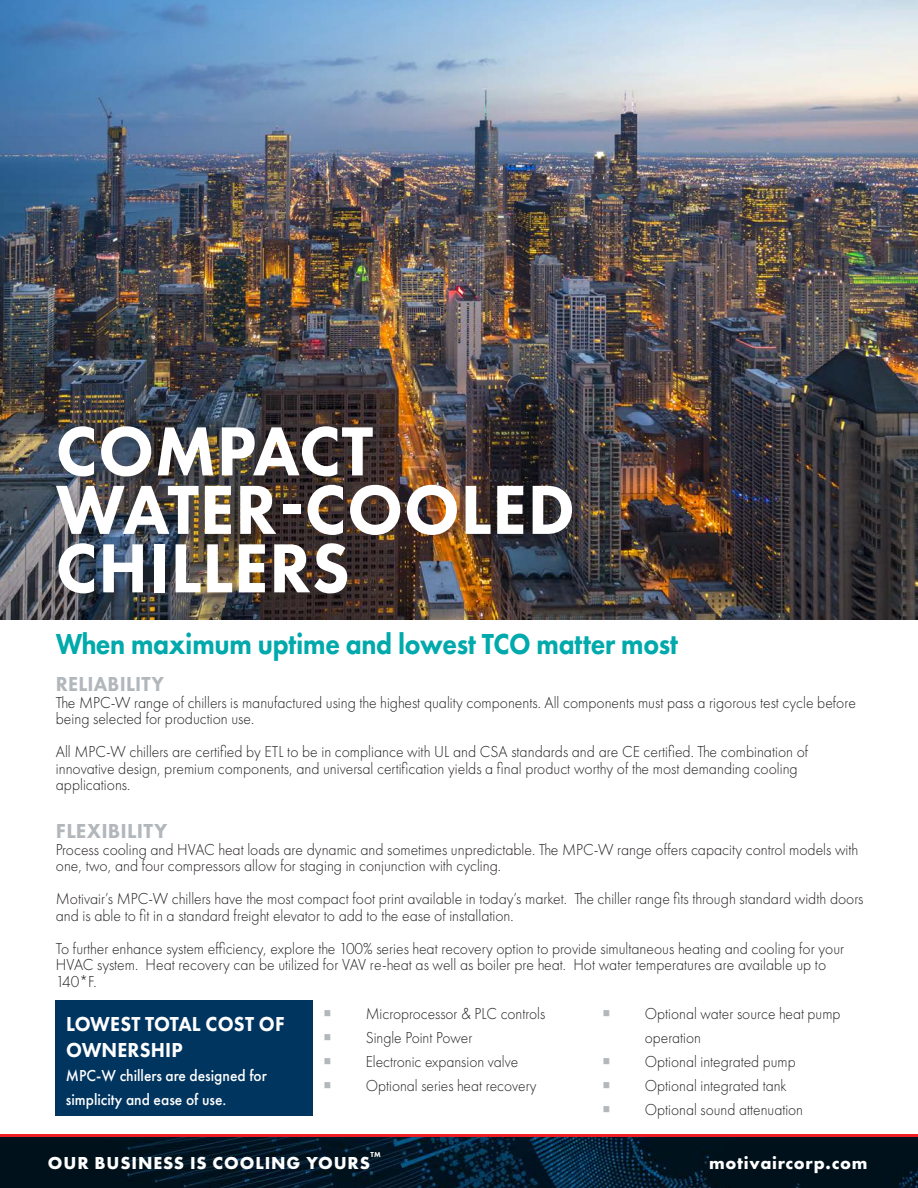
<style>
.page{position:relative;width:918px;height:1188px;background:#fff}
.page>*{position:absolute;margin:0;border:0;box-sizing:border-box;transform-origin:0 0}
.t1{font:800 72px/58.5px "Futura PT";letter-spacing:.01em;color:#fff;scale:.96 1}
.t2{font:800 30px "Futura PT";letter-spacing:-.01em;color:#00a9ab;scale:.89 1}
.t3{font:800 21px/25.2px "Futura PT";letter-spacing:.01em;color:#fff;scale:.94 1}
.t4{font:800 21px "Futura PT";letter-spacing:.01em;color:#b2b7bb;scale:.95 1}
.t5{font:800 21px "Futura PT";letter-spacing:.01em;color:#b2b7bb}
.t6{font:700 18px "Futura PT";letter-spacing:.05em;color:#fff}
.t7{font:300 16.5px/16.5px "Futura PT";color:#231f20;scale:.95 1}
.t8{font:300 16.5px/24px "Futura PT";color:#231f20;scale:.94 1}
.t9{font:500 16.5px/24px "Futura PT";color:#fff;scale:.94 1}
.t10{font:800 7.5px "Futura PT";color:#fff}
.s1{color:#b2b7bb}
</style>
<div class="page">
<div style="left:0;top:1134px;width:918px;height:6px;background:#ee1d23"></div>
<img style="left:0;top:1137px;width:918px;height:51px">
<img style="left:0;top:0;width:918px;height:619px">
<div style="left:55px;top:1001px;width:258px;height:115px;background:#003560"></div>
<div style="left:56px;top:426px;width:525px;height:176px;background:#231f20;opacity:.2"></div>
<p class="t1" style="left:56px;top:421px;width:332px">COMPACT</p>
<p class="t1" style="left:56px;top:479px;width:542px">WATER-COOLED<br>CHILLERS</p>
<p class="t2" style="left:56px;top:625px;width:701px">When maximum uptime and lowest TCO matter most</p>
<p class="t4" style="left:56px;top:671px;width:115px">RELIABILITY</p>
<p class="t7" style="left:56px;top:694px;width:844px">The MPC-W range of chillers is manufactured using the highest quality components. All components must pass a rigorous test cycle before being selected for production use.</p>
<p class="t7" style="left:56px;top:743px;width:793px">All MPC-W chillers are certified by ETL to be in compliance with UL and CSA standards and are CE certified. The combination of innovative design, premium components, and universal certification yields a final product worthy of the most demanding cooling applications.</p>
<p class="t5" style="left:56px;top:818px;width:113px">FLEXIBILITY</p>
<p class="t7" style="left:56px;top:841px;width:846px">Process cooling and HVAC heat loads are dynamic and sometimes unpredictable. The MPC-W range offers capacity control models with one, two, and four compressors allow for staging in conjunction with cycling.</p>
<p class="t7" style="left:56px;top:890px;width:851px">Motivair’s MPC-W chillers have the most compact foot print available in today’s market. The chiller range fits through standard width doors and is able to fit in a standard freight elevator to add to the ease of installation.</p>
<p class="t7" style="left:56px;top:940px;width:831px">To further enhance system efficiency, explore the 100% series heat recovery option to provide simultaneous heating and cooling for your<br>HVAC system. Heat recovery can be utilized for VAV re-heat as well as boiler pre heat. Hot water temperatures are available up to<br>140*F.</p>
<p class="t8" style="left:324px;top:1002px;width:237px"><span class="s1">■</span> Microprocessor &amp; PLC controls</p>
<p class="t8" style="left:324px;top:1026px;width:160px"><span class="s1">■</span> Single Point Power</p>
<p class="t8" style="left:324px;top:1050px;width:209px"><span class="s1">■</span> Electronic expansion valve</p>
<p class="t8" style="left:324px;top:1074px;width:228px"><span class="s1">■</span> Optional series heat recovery</p>
<p class="t8" style="left:645px;top:1002px;width:210px;text-indent:-42px"><span class="s1">■</span> Optional water source heat pump operation</p>
<p class="t8" style="left:603px;top:1050px;width:207px"><span class="s1">■</span> Optional integrated pump</p>
<p class="t8" style="left:603px;top:1074px;width:197px"><span class="s1">■</span> Optional integrated tank</p>
<p class="t8" style="left:603px;top:1098px;width:215px"><span class="s1">■</span> Optional sound attenuation</p>
<p class="t3" style="left:66px;top:1011px;width:234px">LOWEST TOTAL COST OF<br>OWNERSHIP</p>
<p class="t9" style="left:66px;top:1063px;width:215px">MPC-W chillers are designed for simplicity and ease of use.</p>
<p class="t10" style="left:371px;top:1150px;width:12px">TM</p>
<p class="t6" style="left:48px;top:1151px;width:324px">OUR BUSINESS IS COOLING YOURS</p>
<p class="t6" style="left:709px;top:1151px;width:160px">motivaircorp.com</p>
</div>
